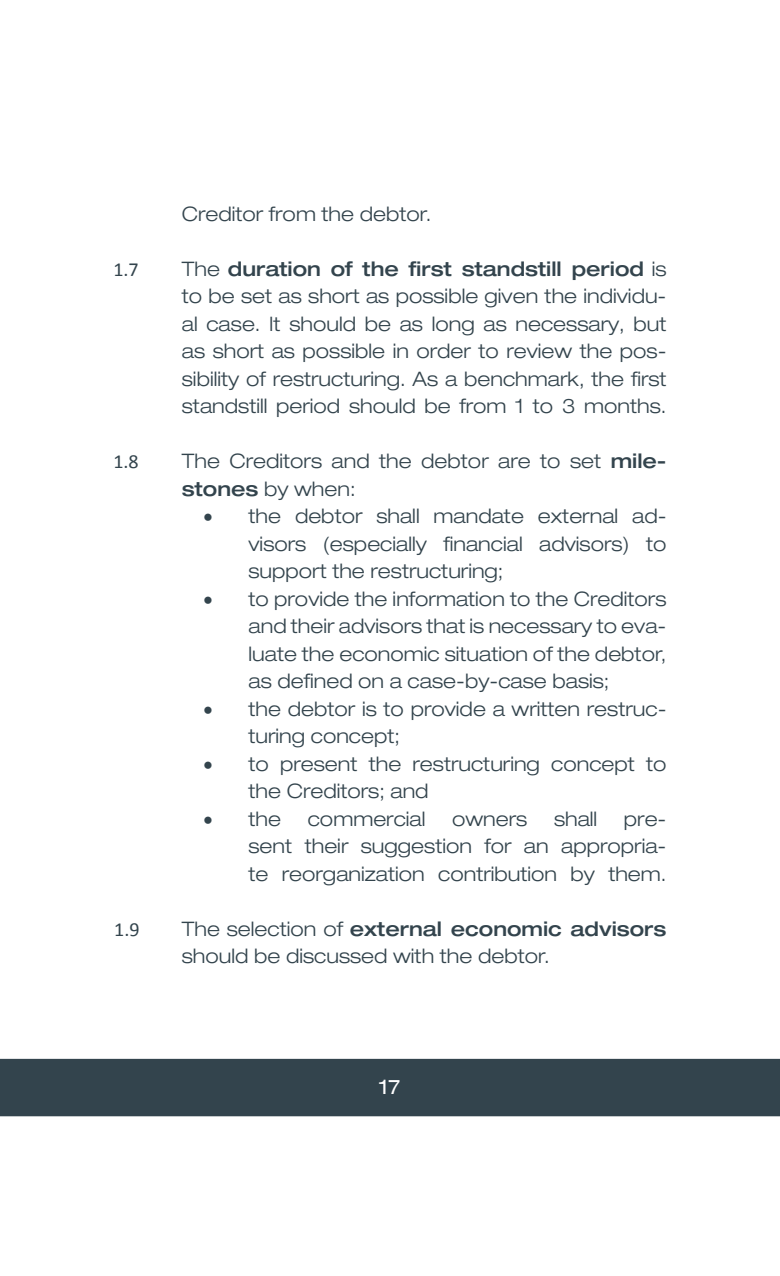
<style>
.page{position:relative;width:780px;height:1276px;background:#fff}
.page>*{position:absolute;margin:0;border:0;box-sizing:border-box;transform-origin:0 0}
.t1{font:300 expanded 20px/27.5px "Helvetica Neue LT Pro";color:#33444d;text-align:justify}
.t2{font:20px "Calibri";color:#33444d}
.t3{font:expanded 20px "Helvetica Neue LT Pro";color:#fff}
.s1{font-weight:500}
</style>
<div class="page">
<div style="left:0;top:1059px;width:780px;height:57px;background:#33444d"></div>
<p class="t1" style="left:182px;top:199px;width:251px">Creditor from the debtor.</p>
<p class="t2" style="left:113px;top:257px;width:27px">1.7</p>
<p class="t1" style="left:182px;top:254px;width:486px">The <span class="s1">duration of the first standstill period</span> is to be set as short as possible given the individu&shy;al case. It should be as long as necessary, but as short as possible in order to review the pos&shy;sibility of restructuring. As a benchmark, the first standstill period should be from 1 to 3 months.</p>
<p class="t2" style="left:113px;top:449px;width:27px">1.8</p>
<p class="t1" style="left:182px;top:447px;width:486px">The Creditors and the debtor are to set <span class="s1">mile&shy;stones</span> by when:</p>
<p class="t1" style="left:248px;top:502px;width:419px;text-indent:-45px">• the debtor shall mandate external ad&shy;visors (especially financial advisors) to support the restructuring;</p>
<p class="t1" style="left:248px;top:584px;width:419px;text-indent:-45px">• to provide the information to the Creditors and their advisors that is necessary to eva&shy;luate the economic situation of the debtor, as defined on a case-by-case basis;</p>
<p class="t1" style="left:248px;top:694px;width:419px;text-indent:-45px">• the debtor is to provide a written restruc&shy;turing concept;</p>
<p class="t1" style="left:248px;top:749px;width:419px;text-indent:-45px">• to present the restructuring concept to the Creditors; and</p>
<p class="t1" style="left:203px;top:804px;width:79px">• the</p>
<p class="t1" style="left:308px;top:804px;width:119px">commercial</p>
<p class="t1" style="left:452px;top:804px;width:77px">owners</p>
<p class="t1" style="left:554px;top:804px;width:45px">shall</p>
<p class="t1" style="left:248px;top:804px;width:419px;text-indent:375px">pre&shy;sent their suggestion for an appropria&shy;te reorganization contribution by them.</p>
<p class="t2" style="left:114px;top:917px;width:27px">1.9</p>
<p class="t1" style="left:182px;top:914px;width:486px">The selection of <span class="s1">external economic advisors </span>should be discussed with the debtor.</p>
<p class="t3" style="left:379px;top:1074px;width:22px">17</p>
</div>
